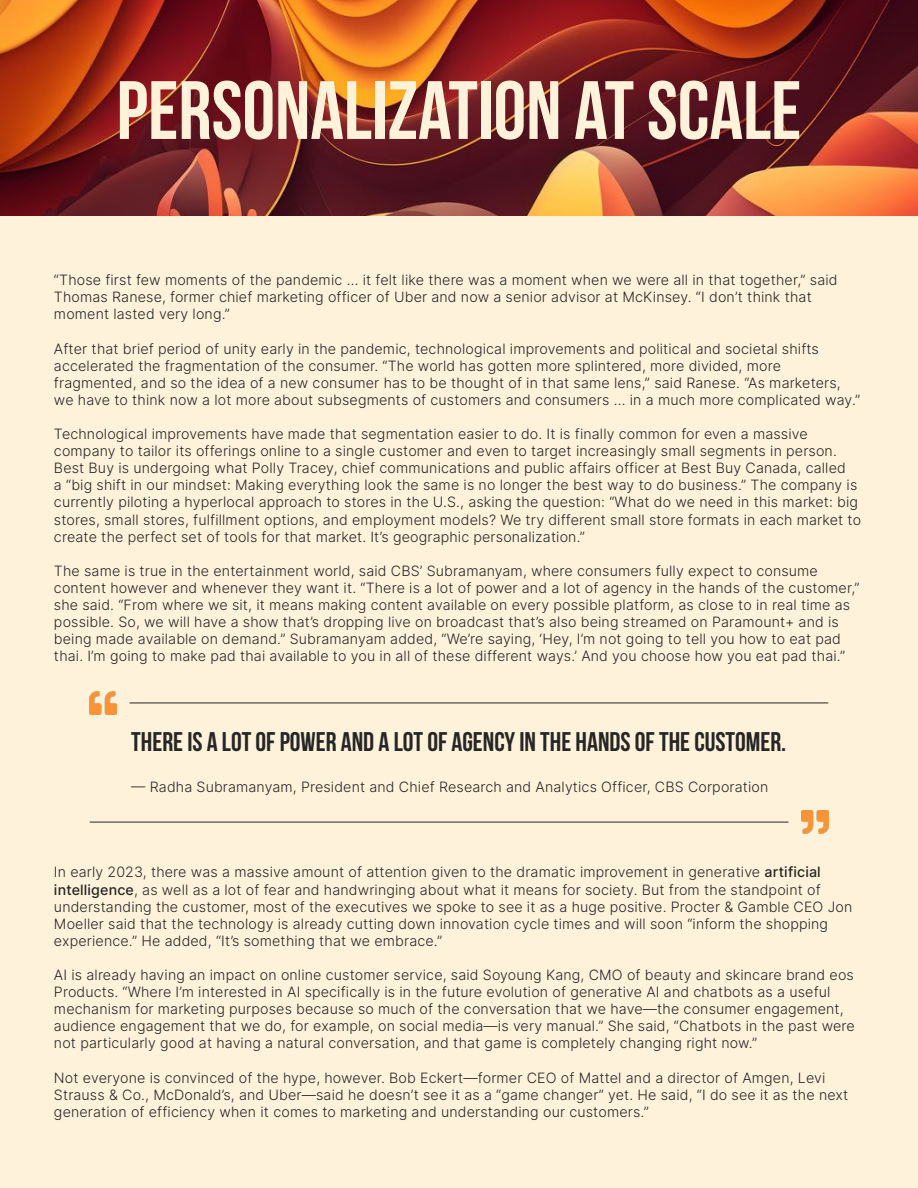
<style>
.page{position:relative;width:918px;height:1188px;background:#fff2db}
.page>*{position:absolute;margin:0;border:0;box-sizing:border-box;transform-origin:0 0}
.t1{font:700 82.5px "Bebas Neue";color:#fff2db}
.t2{font:700 27px "Bebas Neue";color:#262626}
.t3{font:300 14.25px/17.1px "Inter";letter-spacing:.01em;color:#262626}
.s1{font-weight:400}
</style>
<div class="page">
<img style="left:0;top:0;width:918px;height:216px">
<img style="left:90px;top:691px;width:26px;height:23px">
<hr style="left:130px;top:703px;width:698px;height:1px;background:#262626">
<img style="left:802px;top:811px;width:26px;height:23px">
<hr style="left:90px;top:822px;width:698px;height:1px;background:#262626">
<h1 class="t1" style="left:117px;top:65px;width:686px">PERSONALIZATION AT SCALE</h1>
<p class="t3" style="left:54px;top:271px;width:785px">“Those first few moments of the pandemic … it felt like there was a moment when we were all in that together,” said<br>Thomas Ranese, former chief marketing officer of Uber and now a senior advisor at McKinsey. “I don’t think that moment lasted very long.”</p>
<p class="t3" style="left:54px;top:339px;width:808px">After that brief period of unity early in the pandemic, technological improvements and political and societal shifts accelerated the fragmentation of the consumer. “The world has gotten more splintered, more divided, more fragmented, and so the idea of a new consumer has to be thought of in that same lens,” said Ranese. “As marketers, we have to think now a lot more about subsegments of customers and consumers … in a much more complicated way.”</p>
<p class="t3" style="left:54px;top:425px;width:809px">Technological improvements have made that segmentation easier to do. It is finally common for even a massive company to tailor its offerings online to a single customer and even to target increasingly small segments in person.<br>Best Buy is undergoing what Polly Tracey, chief communications and public affairs officer at Best Buy Canada, called<br>a “big shift in our mindset: Making everything look the same is no longer the best way to do business.” The company is currently piloting a hyperlocal approach to stores in the U.S., asking the question: “What do we need in this market: big stores, small stores, fulfillment options, and employment models? We try different small store formats in each market to create the perfect set of tools for that market. It’s geographic personalization.”</p>
<p class="t3" style="left:54px;top:562px;width:807px">The same is true in the entertainment world, said CBS’ Subramanyam, where consumers fully expect to consume content however and whenever they want it. “There is a lot of power and a lot of agency in the hands of the customer,” she said. “From where we sit, it means making content available on every possible platform, as close to in real time as possible. So, we will have a show that’s dropping live on broadcast that’s also being streamed on Paramount+ and is being made available on demand.” Subramanyam added, “We’re saying, ‘Hey, I’m not going to tell you how to eat pad thai. I’m going to make pad thai available to you in all of these different ways.’ And you choose how you eat pad thai.”</p>
<h2 class="t2" style="left:131px;top:727px;width:657px">THERE IS A LOT OF POWER AND A LOT OF AGENCY IN THE HANDS OF THE CUSTOMER.</h2>
<p class="t3" style="left:131px;top:778px;width:639px">— Radha Subramanyam, President and Chief Research and Analytics Officer, CBS Corporation</p>
<p class="t3" style="left:54px;top:863px;width:800px">In early 2023, there was a massive amount of attention given to the dramatic improvement in generative <span class="s1">artificial intelligence</span>, as well as a lot of fear and handwringing about what it means for society. But from the standpoint of understanding the customer, most of the executives we spoke to see it as a huge positive. Procter &amp; Gamble CEO Jon Moeller said that the technology is already cutting down innovation cycle times and will soon “inform the shopping experience.” He added, “It’s something that we embrace.”</p>
<p class="t3" style="left:54px;top:966px;width:802px">AI is already having an impact on online customer service, said Soyoung Kang, CMO of beauty and skincare brand eos Products. “Where I’m interested in AI specifically is in the future evolution of generative AI and chatbots as a useful mechanism for marketing purposes because so much of the conversation that we have—the consumer engagement, audience engagement that we do, for example, on social media—is very manual.” She said, “Chatbots in the past were not particularly good at having a natural conversation, and that game is completely changing right now.”</p>
<p class="t3" style="left:54px;top:1069px;width:796px">Not everyone is convinced of the hype, however. Bob Eckert—former CEO of Mattel and a director of Amgen, Levi<br>Strauss &amp; Co., McDonald’s, and Uber—said he doesn’t see it as a “game changer” yet. He said, “I do see it as the next generation of efficiency when it comes to marketing and understanding our customers.”</p>
</div>
